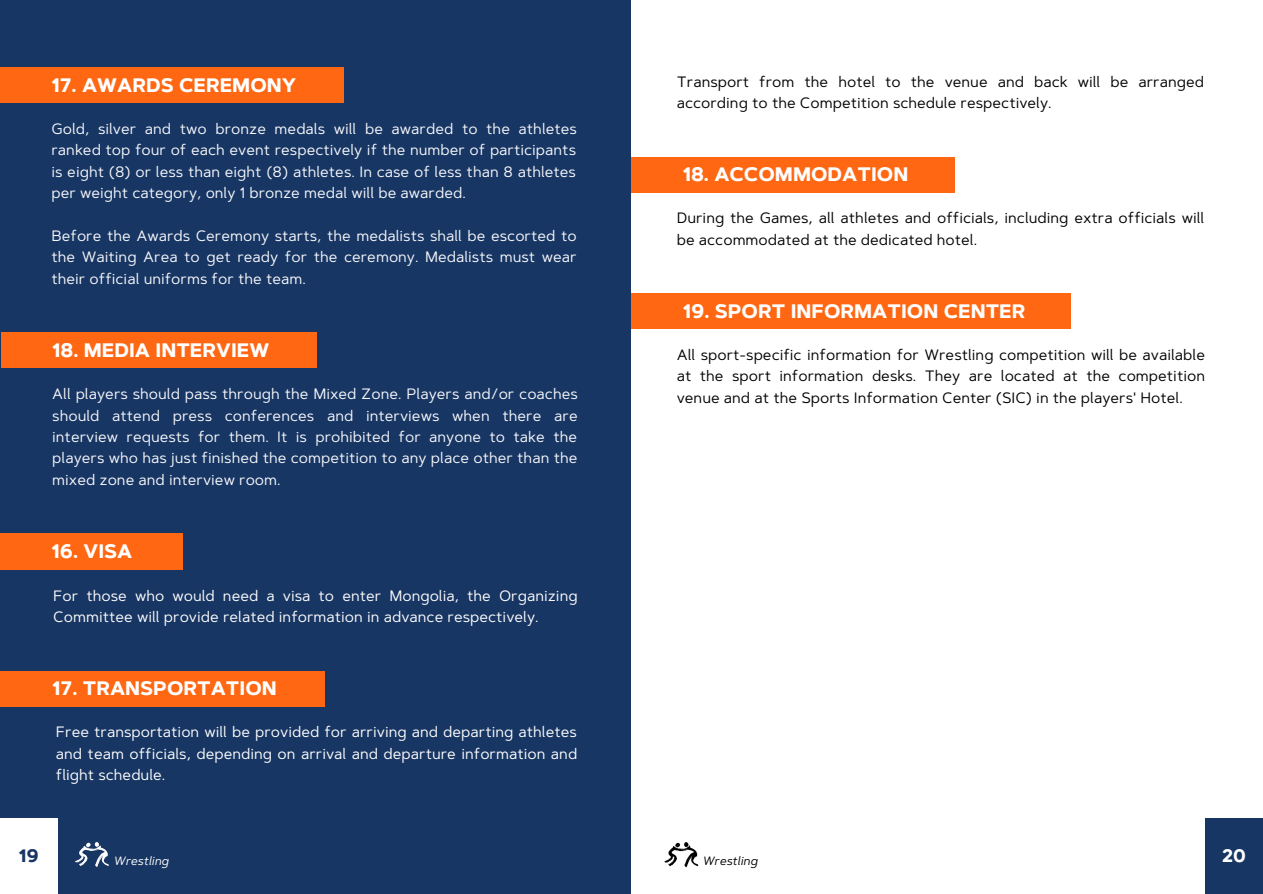
<style>
.page{position:relative;width:1263px;height:894px;background:#fff}
.page>*{position:absolute;margin:0;border:0;box-sizing:border-box;transform-origin:0 0}
.t1{font:700 19.5px "Artegra Sans";color:#fff}
.t2{font:700 18px "Artegra Sans";color:#183663}
.t3{font:700 18px "Artegra Sans";color:#fff}
.t4{font:15px/21.3px "Artegra Sans";color:#f8f9fd;text-align:justify}
.t5{font:15px/21.3px "Artegra Sans";color:#000}
.t6{font:15px/21.3px "Artegra Sans";color:#fff}
.t7{font:italic 12px "Artegra Sans";color:#fff}
.t8{font:italic 12px "Artegra Sans";color:#000}
</style>
<div class="page">
<div style="left:0;top:0;width:631px;height:893px;background:#183663"></div>
<div style="left:0;top:67px;width:344px;height:36px;background:#ff6712"></div>
<div style="left:1205px;top:818px;width:58px;height:75px;background:#183663"></div>
<div style="left:0;top:818px;width:57px;height:75px;background:#fff"></div>
<img style="left:664px;top:842px;width:35px;height:26px">
<img style="left:75px;top:842px;width:34px;height:25px">
<div style="left:631px;top:157px;width:323px;height:35px;background:#ff6712"></div>
<div style="left:0;top:533px;width:182px;height:37px;background:#ff6712"></div>
<div style="left:0;top:670px;width:325px;height:36px;background:#ff6712"></div>
<div style="left:1px;top:332px;width:316px;height:36px;background:#ff6712"></div>
<div style="left:631px;top:293px;width:440px;height:36px;background:#ff6712"></div>
<p class="t1" style="left:51px;top:73px;width:246px">17. AWARDS CEREMONY</p>
<p class="t4" style="left:51px;top:118px;width:527px">Gold, silver and two bronze medals will be awarded to the athletes ranked top four of each event respectively if the number of participants is eight (8) or less than eight (8) athletes. In case of less than 8 athletes per weight category, only 1 bronze medal will be awarded.</p>
<p class="t4" style="left:51px;top:225px;width:527px">Before the Awards Ceremony starts, the medalists shall be escorted to the Waiting Area to get ready for the ceremony. Medalists must wear their official uniforms for the team.</p>
<p class="t1" style="left:52px;top:337px;width:218px">18. MEDIA INTERVIEW</p>
<p class="t4" style="left:52px;top:383px;width:527px">All players should pass through the Mixed Zone. Players and/or coaches should attend press conferences and interviews when there are interview requests for them. It is prohibited for anyone to take the players who has just finished the competition to any place other than the mixed zone and interview room.</p>
<p class="t1" style="left:51px;top:539px;width:82px">16. VISA</p>
<p class="t6" style="left:53px;top:584px;width:526px">For those who would need a visa to enter Mongolia, the Organizing<br>Committee will provide related information in advance respectively.</p>
<p class="t1" style="left:52px;top:675px;width:226px">17. TRANSPORTATION</p>
<p class="t6" style="left:56px;top:721px;width:523px;text-align:justify">Free transportation will be provided for arriving and departing athletes and team officials, depending on arrival and departure information and flight schedule.</p>
<p class="t5" style="left:677px;top:70px;width:529px">Transport from the hotel to the venue and back will be arranged according to the Competition schedule respectively.</p>
<p class="t1" style="left:683px;top:162px;width:227px">18. ACCOMMODATION</p>
<p class="t5" style="left:677px;top:207px;width:529px">During the Games, all athletes and officials, including extra officials will be accommodated at the dedicated hotel.</p>
<p class="t1" style="left:683px;top:298px;width:344px">19. SPORT INFORMATION CENTER</p>
<p class="t5" style="left:677px;top:344px;width:530px;text-align:justify">All sport-specific information for Wrestling competition will be available at the sport information desks. They are located at the competition venue and at the Sports Information Center (SIC) in the players' Hotel.</p>
<p class="t2" style="left:19px;top:843px;width:21px">19</p>
<p class="t3" style="left:1222px;top:843px;width:26px">20</p>
<p class="t7" style="left:114px;top:853px;width:57px">Wrestling</p>
<p class="t8" style="left:702px;top:853px;width:57px">Wrestling</p>
</div>
